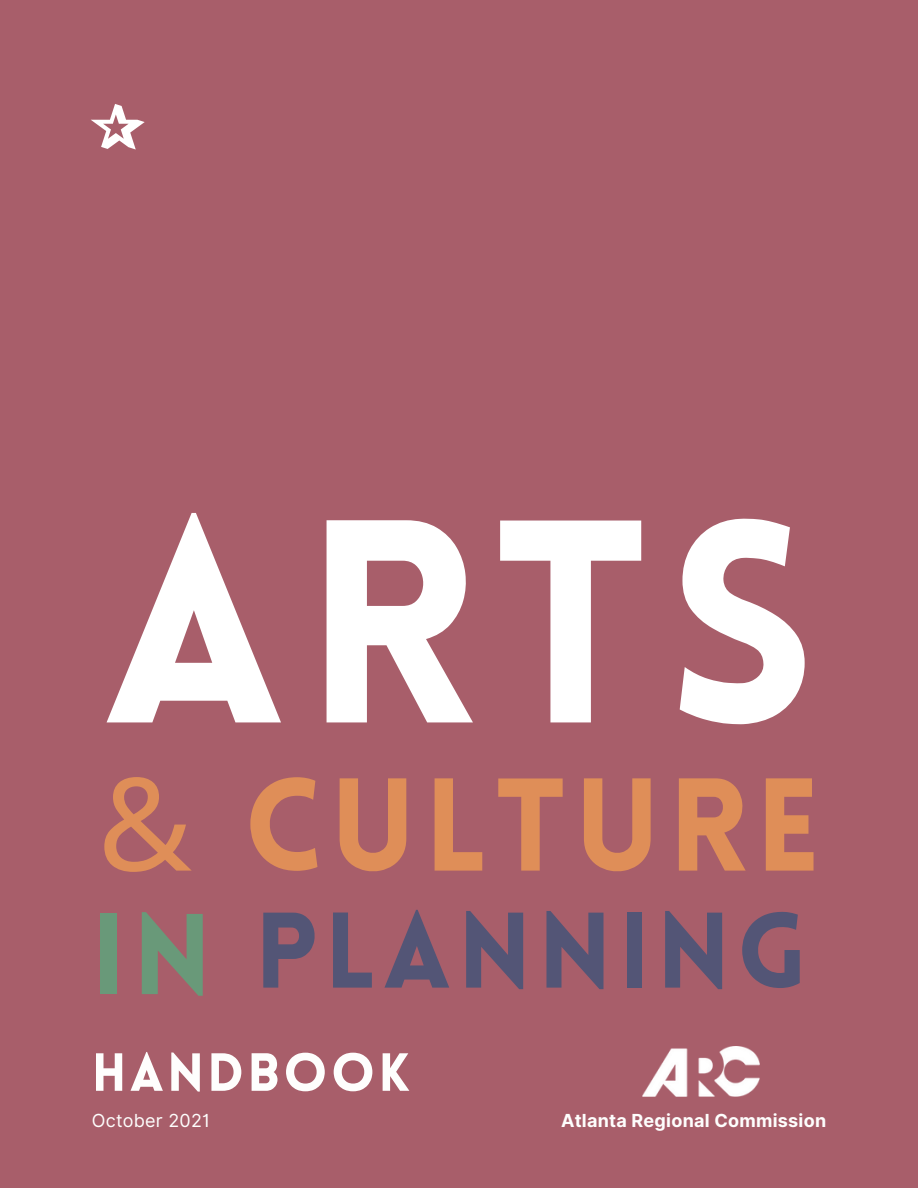
<style>
.page{position:relative;width:918px;height:1188px;background:#a85e6a}
.page>*{position:absolute;margin:0;border:0;box-sizing:border-box;transform-origin:0 0}
.t1{font:900 282.75px "Lovelo";color:#fff}
.t2{font:900 129px "Lovelo";letter-spacing:.06em;color:#df8e58}
.t3{font:900 105px "Lovelo";letter-spacing:.06em;color:#535576}
.t4{font:900 52.5px "Lovelo";letter-spacing:.06em;color:#fefefd}
.t5{font:700 18px "Inter";letter-spacing:.015em;color:#fefefd}
.t6{font:18px "Inter";letter-spacing:.015em;color:#fefefd}
.s1{font-family:"Noto Sans";font-weight:400}
.s2{font-size:112.35px;color:#699979}
</style>
<div class="page">
<svg style="left:91px;top:104px;width:54px;height:46px"></svg>
<img style="left:643px;top:1046px;width:117px;height:51px">
<h1 class="t1" style="left:102px;top:510px;width:715px">ARTS</h1>
<h2 class="t2" style="left:98px;top:774px;width:724px"><span class="s1">&amp;</span> CULTURE</h2>
<h3 class="t3" style="left:92px;top:909px;width:717px"><span class="s2">IN</span> PLANNING</h3>
<h3 class="t4" style="left:92px;top:1051px;width:320px">HANDBOOK</h3>
<p class="t6" style="left:92px;top:1109px;width:120px">October 2021</p>
<p class="t5" style="left:561px;top:1109px;width:267px">Atlanta Regional Commission</p>
</div>
